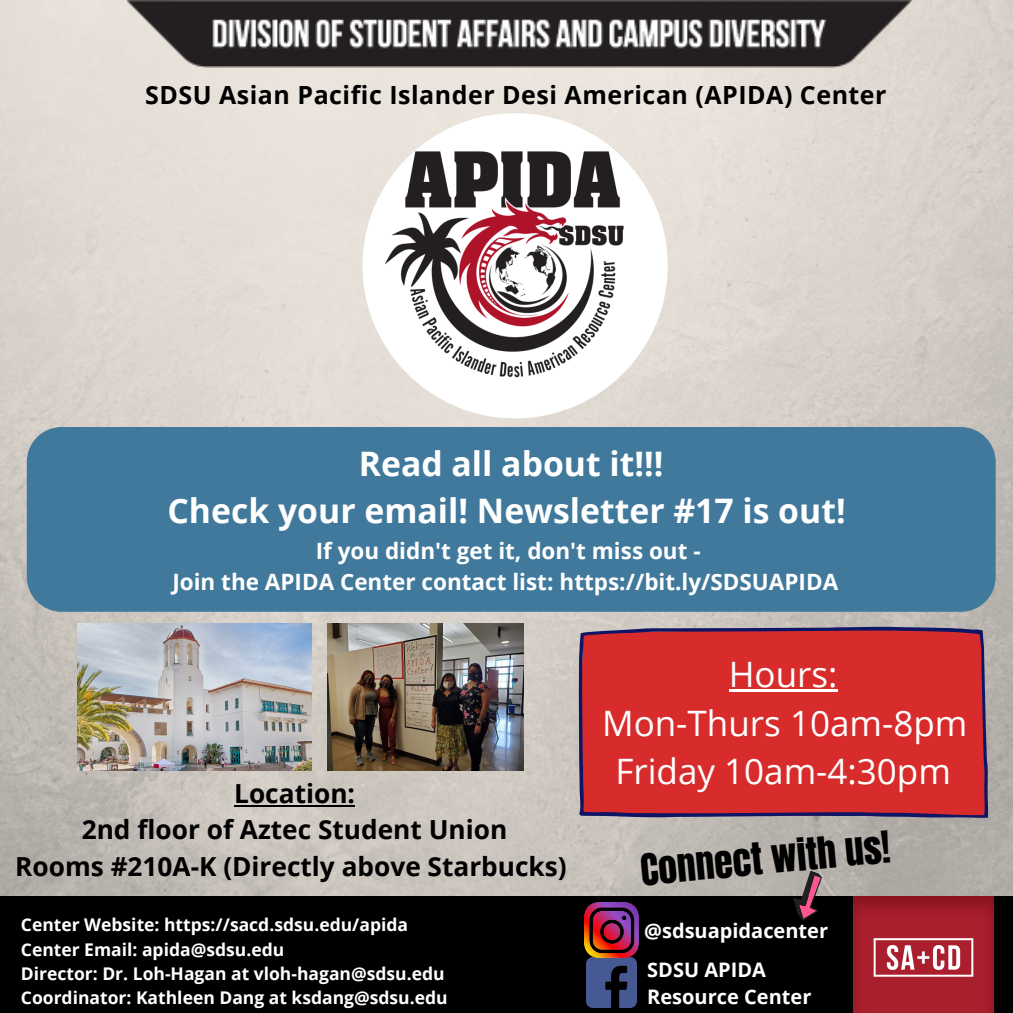
<style>
.page{position:relative;width:1013px;height:1013px;background:#fff}
.page>*{position:absolute;margin:0;border:0;box-sizing:border-box;transform-origin:0 0}
.t1{font:37.5px "Anton";color:#000}
.t2{font:35px "Open Sans";color:#fff}
.t3{font:700 33.75px "Open Sans";color:#fff}
.t4{font:700 26.25px "Open Sans";color:#000}
.t5{font:700 25px "Open Sans";letter-spacing:.02em;color:#000}
.t6{font:700 22.5px "Open Sans";color:#fff}
.t7{font:700 20px "Open Sans";color:#fff}
.t8{font:700 17.5px "Open Sans";color:#fff}
</style>
<div class="page">
<img style="left:0;top:0;width:1012px;height:896px">
<div style="left:0;top:896px;width:1012px;height:116px;background:#000"></div>
<img style="left:586px;top:957px;width:50px;height:50px">
<img style="left:127px;top:0;width:784px;height:68px">
<img style="left:362px;top:113px;width:305px;height:305px;border-radius:50%">
<img style="left:853px;top:896px;width:140px;height:116px">
<img style="left:584px;top:902px;width:54px;height:55px">
<div style="left:27px;top:427px;width:968px;height:184px;background:#40799b;border-radius:35px"></div>
<svg style="left:578px;top:627px;width:410px;height:191px;background:#cd2e32"></svg>
<img style="left:77px;top:623px;width:235px;height:147px">
<svg style="left:787px;top:868px;width:43px;height:52px"></svg>
<img style="left:328px;top:623px;width:196px;height:147px">
<hr style="left:234px;top:804px;width:121px;height:2px;background:#000">
<hr style="left:728px;top:688px;width:109px;height:3px;background:#fff">
<p class="t5" style="left:145px;top:77px;width:743px">SDSU Asian Pacific Islander Desi American (APIDA) Center</p>
<p class="t3" style="left:359px;top:440px;width:306px">Read all about it!!!</p>
<p class="t3" style="left:167px;top:487px;width:679px">Check your email! Newsletter #17 is out!</p>
<p class="t6" style="left:316px;top:535px;width:386px">If you didn't get it, don't miss out -</p>
<p class="t6" style="left:172px;top:566px;width:667px">Join the APIDA Center contact list: https://bit.ly/SDSUAPIDA</p>
<p class="t4" style="left:234px;top:774px;width:122px">Location:</p>
<p class="t4" style="left:82px;top:811px;width:427px">2nd floor of Aztec Student Union</p>
<p class="t4" style="left:15px;top:848px;width:553px">Rooms #210A-K (Directly above Starbucks)</p>
<p class="t8" style="left:21px;top:912px;width:389px">Center Website: https://sacd.sdsu.edu/apida</p>
<p class="t8" style="left:21px;top:936px;width:265px">Center Email: apida@sdsu.edu</p>
<p class="t8" style="left:21px;top:961px;width:425px">Director: Dr. Loh-Hagan at vloh-hagan@sdsu.edu</p>
<p class="t8" style="left:21px;top:985px;width:428px">Coordinator: Kathleen Dang at ksdang@sdsu.edu</p>
<p class="t2" style="left:728px;top:649px;width:110px">Hours:</p>
<p class="t2" style="left:602px;top:698px;width:367px">Mon-Thurs 10am-8pm</p>
<p class="t2" style="left:615px;top:747px;width:337px">Friday 10am-4:30pm</p>
<p class="t1" style="left:638px;top:842px;width:252px;rotate:-5deg">Connect with us!</p>
<p class="t7" style="left:644px;top:916px;width:185px">@sdsuapidacenter</p>
<p class="t7" style="left:647px;top:955px;width:120px">SDSU APIDA</p>
<p class="t7" style="left:647px;top:982px;width:166px">Resource Center</p>
</div>
